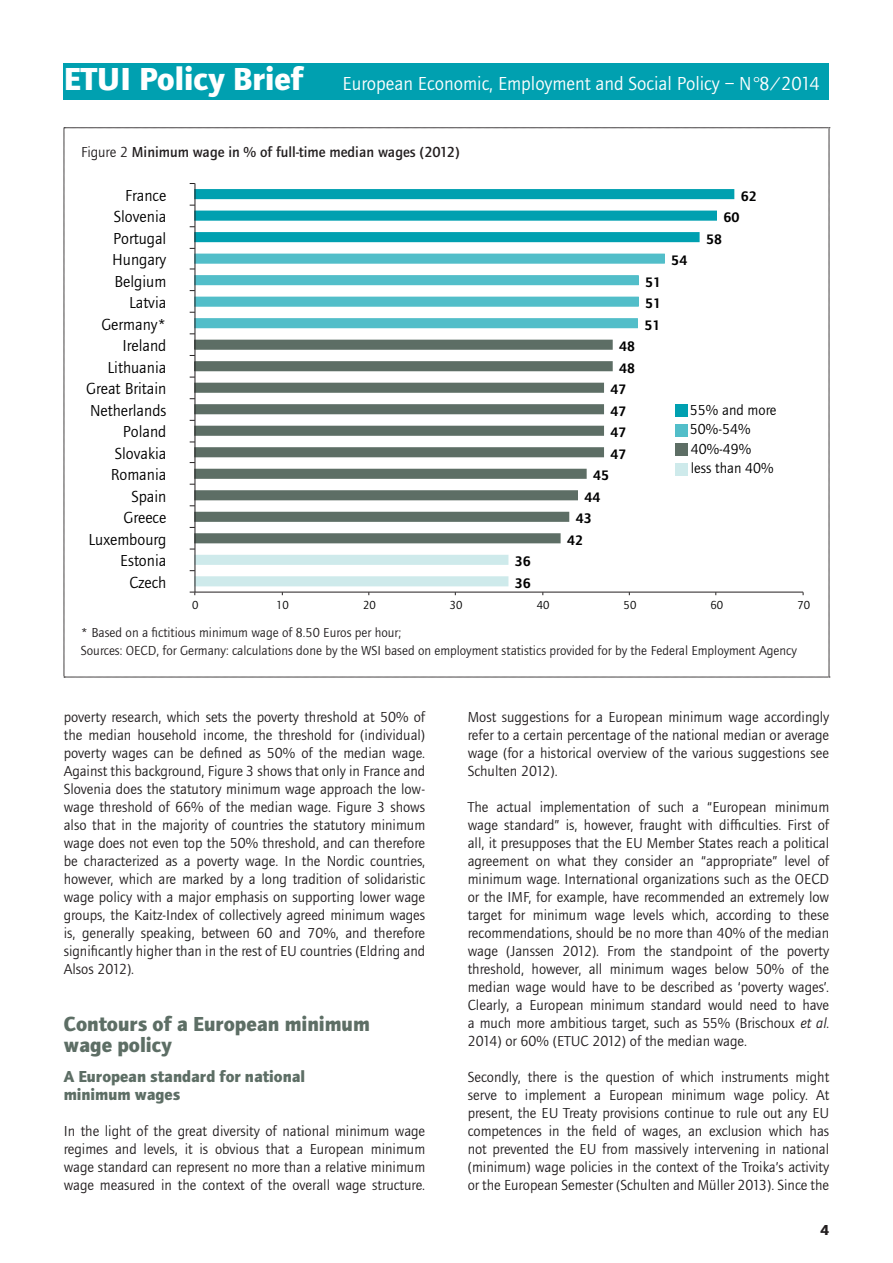
<style>
.page{position:relative;width:893px;height:1263px;background:#fff}
.page>*{position:absolute;margin:0;border:0;box-sizing:border-box;transform-origin:0 0}
.Intertitre{font:700 21px/21px "Foundry Journal";color:#5d6e65}
.t1{font:19.5px "Foundry Journal";color:#fff}
.t2{font:16.5px/21.5px "Foundry Journal";color:#000001;text-align:right}
.Inter_2{font:700 16.5px/18px "Foundry Journal";color:#5d6e65}
.Body{font:15px/18px "Foundry Journal";color:#231f20;text-align:justify}
.Body-2{font:500 15px "Foundry Journal";color:#231f20}
.t3{font:15px/19.5px "Foundry Journal";color:#000001}
.t4{font:700 15px "Foundry Journal";color:#231f20}
.t5{font:600 14.25px/21.5px "Foundry Journal";color:#000001;text-align:justify}
.Body-3{font:13.5px "Foundry Journal";color:#231f20}
.t6{font:12px "Foundry Journal";color:#000001}
.s1{font-weight:700;font-size:33px}
.s2{font-weight:400}
.s3{font-style:italic}
</style>
<div class="page">
<div style="left:64px;top:64px;width:765px;height:36px;background:#00a0b0"></div>
<svg style="left:64px;top:128px;width:766px;height:550px"></svg>
<div style="left:675px;top:404px;width:13px;height:13px;background:#00a0b0"></div>
<div style="left:675px;top:424px;width:13px;height:13px;background:#52bec9"></div>
<div style="left:675px;top:443px;width:13px;height:13px;background:#5d6e65"></div>
<div style="left:675px;top:463px;width:13px;height:13px;background:#ceeaeb"></div>
<p class="t1" style="left:64px;top:73px;width:758px"><span class="s1">ETUI Policy Brief</span> European Economic, Employment and Social Policy – N°8/2014</p>
<p class="Body-2" style="left:81px;top:143px;width:380px"><span class="s2">Figure 2</span> Minimum wage in % of full-time median wages (2012)</p>
<p class="t2" style="left:86px;top:185px;width:82px">France<br>Slovenia<br>Portugal<br>Hungary<br>Belgium<br>Latvia<br>Germany*<br>Ireland<br>Lithuania<br>Great Britain<br>Netherlands<br>Poland<br>Slovakia<br>Romania<br>Spain<br>Greece<br>Luxembourg<br>Estonia<br>Czech</p>
<p class="t5" style="left:515px;top:551px;width:18px">36<br>36</p>
<p class="t5" style="left:619px;top:336px;width:18px">48</p>
<p class="t5" style="left:619px;top:357px;width:18px">48</p>
<p class="t5" style="left:610px;top:379px;width:18px">47</p>
<p class="t5" style="left:610px;top:400px;width:18px">47</p>
<p class="t5" style="left:610px;top:422px;width:18px">47</p>
<p class="t5" style="left:610px;top:443px;width:18px">47</p>
<p class="t5" style="left:593px;top:465px;width:18px">45</p>
<p class="t5" style="left:584px;top:486px;width:18px">44</p>
<p class="t5" style="left:576px;top:508px;width:18px">43</p>
<p class="t5" style="left:567px;top:529px;width:18px">42</p>
<p class="t5" style="left:644px;top:271px;width:18px">51<br>51<br>51</p>
<p class="t5" style="left:741px;top:185px;width:18px">62</p>
<p class="t5" style="left:723px;top:207px;width:18px">60</p>
<p class="t5" style="left:671px;top:250px;width:18px">54</p>
<p class="t5" style="left:706px;top:228px;width:18px">58</p>
<p class="t3" style="left:690px;top:400px;width:88px">55% and more<br>50%-54%<br>40%-49%<br>less than 40%</p>
<p class="t6" style="left:192px;top:598px;width:8px">0</p>
<p class="t6" style="left:276px;top:598px;width:14px">10</p>
<p class="t6" style="left:363px;top:598px;width:14px">20</p>
<p class="t6" style="left:450px;top:598px;width:14px">30</p>
<p class="t6" style="left:537px;top:598px;width:14px">40</p>
<p class="t6" style="left:624px;top:598px;width:14px">50</p>
<p class="t6" style="left:710px;top:598px;width:14px">60</p>
<p class="t6" style="left:797px;top:598px;width:14px">70</p>
<p class="Body-3" style="left:81px;top:625px;width:322px">* Based on a fictitious minimum wage of 8.50 Euros per hour;</p>
<p class="Body-3" style="left:81px;top:643px;width:717px">Sources: OECD, for Germany: calculations done by the WSI based on employment statistics provided for by the Federal Employment Agency</p>
<p class="Body" style="left:64px;top:708px;width:363px">poverty research, which sets the poverty threshold at 50% of the median household income, the threshold for (individual) poverty wages can be defined as 50% of the median wage.<br>Against this background, Figure 3 shows that only in France and Slovenia does the statutory minimum wage approach the low&shy;wage threshold of 66% of the median wage. Figure 3 shows also that in the majority of countries the statutory minimum wage does not even top the 50% threshold, and can therefore be characterized as a poverty wage. In the Nordic countries, however, which are marked by a long tradition of solidaristic wage policy with a major emphasis on supporting lower wage groups, the Kaitz-Index of collectively agreed minimum wages is, generally speaking, between 60 and 70%, and therefore significantly higher than in the rest of EU countries (Eldring and Alsos 2012).</p>
<p class="Intertitre" style="left:64px;top:1013px;width:307px">Contours of a European minimum wage policy</p>
<p class="Inter_2" style="left:64px;top:1067px;width:243px">A European standard for national minimum wages</p>
<p class="Body" style="left:64px;top:1122px;width:363px">In the light of the great diversity of national minimum wage regimes and levels, it is obvious that a European minimum wage standard can represent no more than a relative minimum wage measured in the context of the overall wage structure.</p>
<p class="Body" style="left:468px;top:708px;width:363px">Most suggestions for a European minimum wage accordingly refer to a certain percentage of the national median or average wage (for a historical overview of the various suggestions see Schulten 2012).</p>
<p class="Body" style="left:468px;top:798px;width:363px">The actual implementation of such a “European minimum wage standard” is, however, fraught with difficulties. First of all, it presupposes that the EU Member States reach a political agreement on what they consider an “appropriate” level of minimum wage. International organizations such as the OECD or the IMF, for example, have recommended an extremely low target for minimum wage levels which, according to these recommendations, should be no more than 40% of the median wage (Janssen 2012). From the standpoint of the poverty threshold, however, all minimum wages below 50% of the median wage would have to be described as ‘poverty wages’.<br>Clearly, a European minimum standard would need to have a much more ambitious target, such as 55% (Brischoux <span class="s3">et al.<br></span>2014) or 60% (ETUC 2012) of the median wage.</p>
<p class="Body" style="left:468px;top:1068px;width:363px">Secondly, there is the question of which instruments might serve to implement a European minimum wage policy. At present, the EU Treaty provisions continue to rule out any EU competences in the field of wages, an exclusion which has not prevented the EU from massively intervening in national (minimum) wage policies in the context of the Troika’s activity or the European Semester (Schulten and Müller 2013). Since the</p>
<p class="t4" style="left:820px;top:1221px;width:10px">4</p>
</div>
